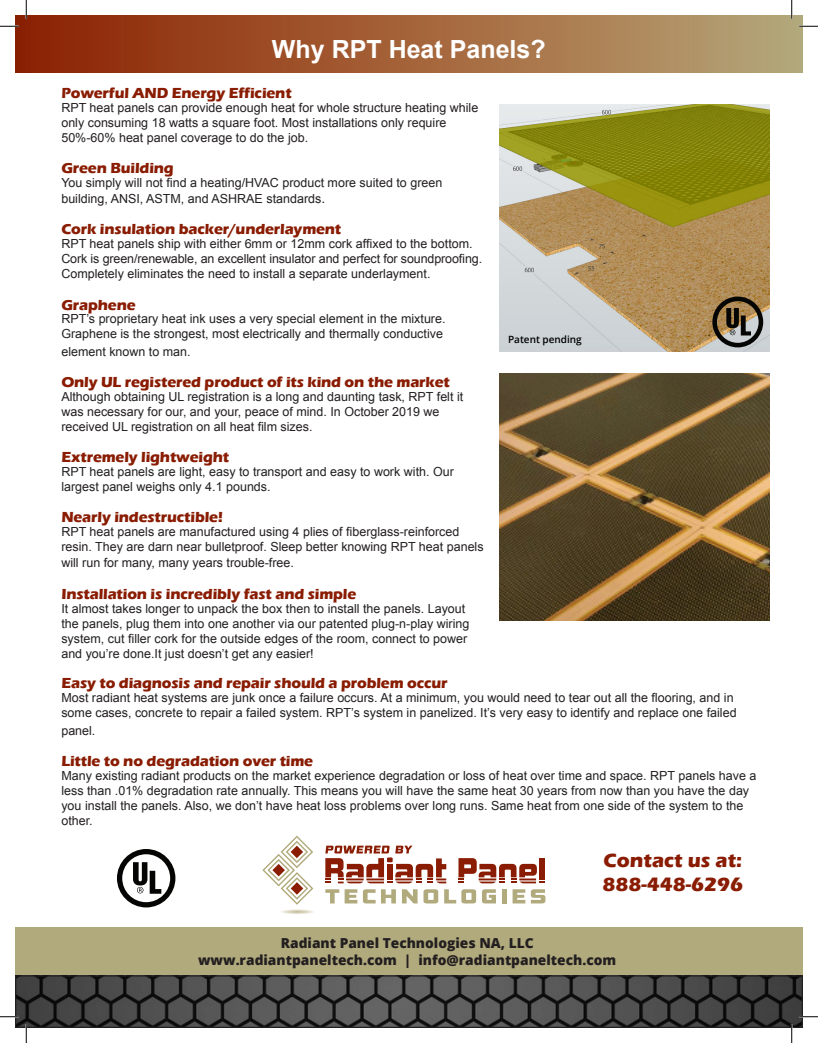
<style>
.page{position:relative;width:818px;height:1043px;background:#fff}
.page>*{position:absolute;margin:0;border:0;box-sizing:border-box;transform-origin:0 0}
.t1{font:700 25px "Arial";color:#fff}
.t2{font:700 20px "Eras ITC";color:#891c02}
.t3{font:700 15px "Eras ITC";letter-spacing:-.01em;color:#891c02}
.t4{font:800 13.75px "Open Sans";color:#231f20}
.t5{font:12.5px/15px "Arial";color:#231f20}
.t6{font:600 10px "Open Sans";color:#000}
.s1{font-size:13.75px}
</style>
<div class="page">
<img style="left:499px;top:373px;width:270px;height:247px">
<svg style="left:262px;top:835px;width:283px;height:79px"></svg>
<div style="left:15px;top:927px;width:787px;height:62px;background:#b1aa7d"></div>
<img style="left:17px;top:977px;width:783px;height:49px">
<div style="left:15px;top:975px;width:787px;height:53px;border:1px solid #231f20"></div>
<div style="left:15px;top:15px;width:787px;height:57px;background:linear-gradient(to right,#8e2000,#b7a778)"></div>
<img style="left:499px;top:105px;width:270px;height:246px">
<svg style="left:712px;top:296px;width:51px;height:51px;background:#776a55"></svg>
<svg style="left:117px;top:849px;width:58px;height:58px"></svg>
<svg style="left:0;top:25px;width:19px;height:2px"></svg>
<svg style="left:799px;top:25px;width:19px;height:2px"></svg>
<svg style="left:0;top:1015px;width:19px;height:2px"></svg>
<svg style="left:799px;top:1015px;width:19px;height:2px"></svg>
<svg style="left:25px;top:0;width:2px;height:19px"></svg>
<svg style="left:25px;top:1024px;width:2px;height:18px"></svg>
<svg style="left:790px;top:0;width:2px;height:19px"></svg>
<svg style="left:790px;top:1024px;width:2px;height:18px"></svg>
<p class="t1" style="left:272px;top:32px;width:275px">Why RPT Heat Panels?</p>
<p class="t3" style="left:61px;top:84px;width:232px">Powerful AND Energy Efficient</p>
<p class="t5" style="left:61px;top:100px;width:418px">RPT heat panels can provide enough heat for whole structure heating while only consuming 18 watts a square foot. Most installations only require<br>50%-60% heat panel coverage to do the job.</p>
<p class="t3" style="left:61px;top:159px;width:114px">Green Building</p>
<p class="t5" style="left:61px;top:174px;width:382px;line-height:16.5px">You simply will not find a heating/HVAC product more suited to green building, ANSI, ASTM, and ASHRAE standards<span class="s1">.</span></p>
<p class="t3" style="left:61px;top:221px;width:281px">Cork insulation backer/underlayment</p>
<p class="t5" style="left:61px;top:236px;width:422px">RPT heat panels ship with either 6mm or 12mm cork affixed to the bottom.<br>Cork is green/renewable, an excellent insulator and perfect for soundproofing.<br>Completely eliminates the need to install a separate underlayment.</p>
<p class="t3" style="left:61px;top:296px;width:76px">Graphene</p>
<p class="t5" style="left:61px;top:311px;width:385px">RPT’s proprietary heat ink uses a very special element in the mixture.<br>Graphene is the strongest, most electrically and thermally conductive</p>
<p class="t5" style="left:61px;top:344px;width:131px">element known to man.</p>
<p class="t3" style="left:61px;top:373px;width:390px">Only UL registered product of its kind on the market</p>
<p class="t5" style="left:61px;top:389px;width:403px">Although obtaining UL registration is a long and daunting task, RPT felt it was necessary for our, and your, peace of mind. In October 2019 we received UL registration on all heat film sizes.</p>
<p class="t3" style="left:61px;top:448px;width:169px">Extremely lightweight</p>
<p class="t5" style="left:61px;top:464px;width:394px">RPT heat panels are light, easy to transport and easy to work with. Our largest panel weighs only 4.1 pounds.</p>
<p class="t3" style="left:61px;top:508px;width:163px">Nearly indestructible!</p>
<p class="t5" style="left:61px;top:524px;width:424px">RPT heat panels are manufactured using 4 plies of fiberglass-reinforced resin. They are darn near bulletproof. Sleep better knowing RPT heat panels</p>
<p class="t5" style="left:61px;top:555px;width:234px">will run for many, many years trouble-free.</p>
<p class="t3" style="left:61px;top:585px;width:296px">Installation is incredibly fast and simple</p>
<p class="t5" style="left:61px;top:601px;width:409px">It almost takes longer to unpack the box then to install the panels. Layout the panels, plug them into one another via our patented plug-n-play wiring system, cut filler cork for the outside edges of the room, connect to power and you’re done.It just doesn’t get any easier!</p>
<p class="t6" style="left:508px;top:333px;width:75px">Patent pending</p>
<p class="t3" style="left:61px;top:674px;width:388px">Easy to diagnosis and repair should a problem occur</p>
<p class="t5" style="left:61px;top:690px;width:676px">Most radiant heat systems are junk once a failure occurs. At a minimum, you would need to tear out all the flooring, and in some cases, concrete to repair a failed system. RPT’s system in panelized. It’s very easy to identify and replace one failed</p>
<p class="t5" style="left:61px;top:722px;width:36px">panel.</p>
<p class="t3" style="left:61px;top:752px;width:253px">Little to no degradation over time</p>
<p class="t5" style="left:61px;top:767px;width:696px">Many existing radiant products on the market experience degradation or loss of heat over time and space. RPT panels have a less than .01% degradation rate annually. This means you will have the same heat 30 years from now than you have the day you install the panels. Also, we don’t have heat loss problems over long runs. Same heat from one side of the system to the other.</p>
<p class="t2" style="left:603px;top:848px;width:140px">Contact us at:</p>
<p class="t2" style="left:602px;top:872px;width:142px">888-448-6296</p>
<p class="t4" style="left:281px;top:933px;width:254px">Radiant Panel Technologies NA, LLC</p>
<p class="t4" style="left:198px;top:949px;width:419px">www.radiantpaneltech.com | info@radiantpaneltech.com</p>
</div>
